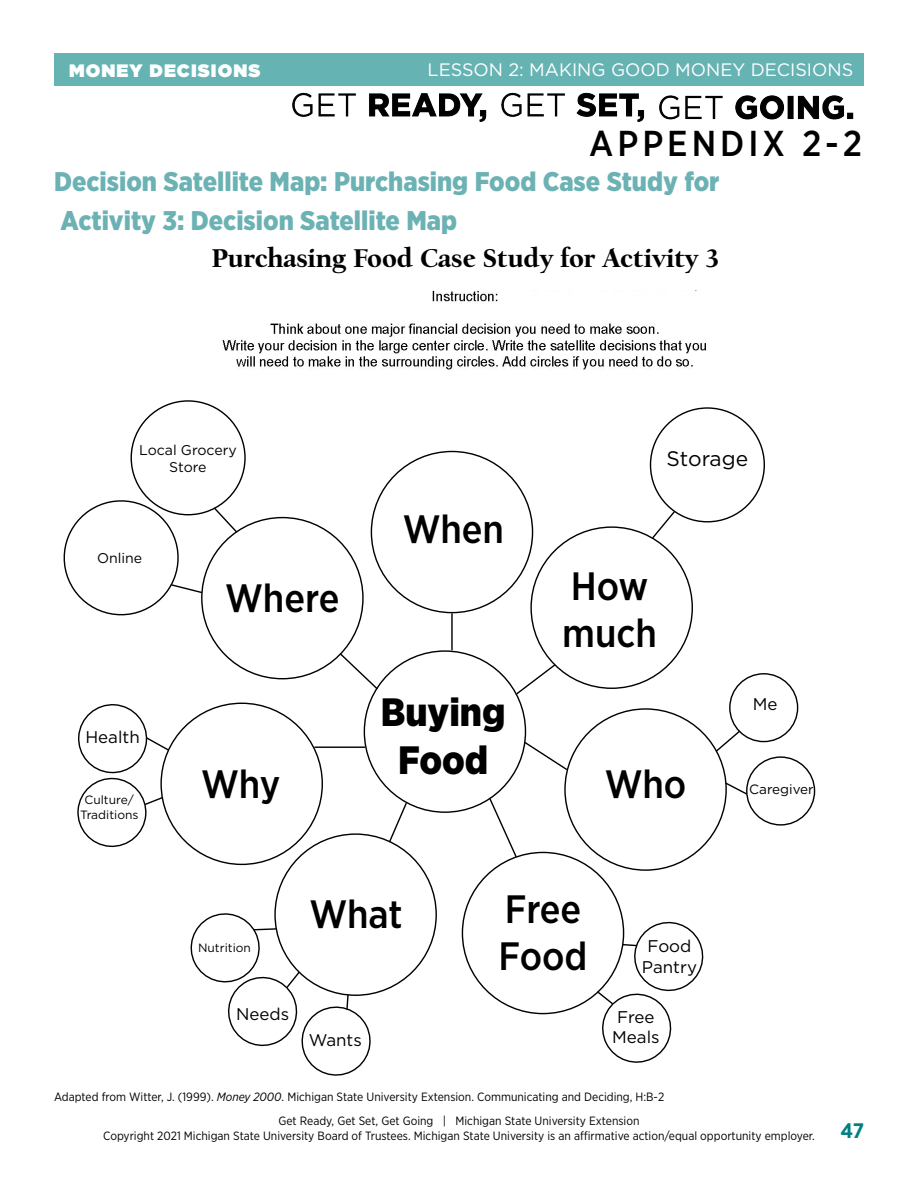
<style>
.page{position:relative;width:918px;height:1188px;background:#fff}
.page>*{position:absolute;margin:0;border:0;box-sizing:border-box;transform-origin:0 0}
.t1{font:500 39.45px/47.4px "Gotham Narrow";color:#000}
.t2{font:900 39.45px "Gotham Narrow";color:#000}
.t3{font:500 36px "Gotham Narrow";letter-spacing:.11em;color:#000}
.Subhead1{font:900 27px "Gotham Narrow";color:#6cb2b4}
.t4{font:900 26.85px "Californian FB";color:#000}
.t5{font:21px "Gotham";letter-spacing:-.005em;color:#000}
.t6{font:18px "Gotham";color:#fff}
.t7{font:900 18px "Gotham";letter-spacing:.06em;color:#fff}
.t8{font:16.95px "Gotham";color:#000}
.t9{font:14.1px/17px "Gotham";color:#000;text-align:center}
.t10{font:13.5px "Gotham";color:#000}
.t11{font:12px/14.4px "Gotham Narrow";color:#000}
.t12{font:12px "Gotham";color:#000}
.s1{font-style:italic}
.s2{font-weight:700;font-size:21px;color:#008183}
</style>
<div class="page">
<img style="left:292px;top:92px;width:562px;height:30px">
<div style="left:55px;top:53px;width:809px;height:33px;background:#66b3b4"></div>
<div style="left:729px;top:673px;width:69px;height:69px;border:1px solid #000;border-radius:50%"></div>
<div style="left:746px;top:756px;width:69px;height:70px;border:1px solid #000;border-radius:50%"></div>
<svg style="left:212px;top:506px;width:27px;height:28px"></svg>
<svg style="left:63px;top:493px;width:141px;height:127px"></svg>
<svg style="left:338px;top:652px;width:41px;height:39px"></svg>
<hr style="left:451px;top:613px;width:2px;height:37px;background:#000">
<svg style="left:515px;top:663px;width:42px;height:33px"></svg>
<svg style="left:714px;top:729px;width:28px;height:24px"></svg>
<svg style="left:725px;top:781px;width:24px;height:15px"></svg>
<svg style="left:523px;top:740px;width:46px;height:32px"></svg>
<svg style="left:488px;top:796px;width:30px;height:63px"></svg>
<svg style="left:388px;top:801px;width:20px;height:43px"></svg>
<hr style="left:314px;top:747px;width:51px;height:1px;background:#000">
<svg style="left:651px;top:510px;width:26px;height:30px"></svg>
<svg style="left:77px;top:704px;width:93px;height:144px"></svg>
<svg style="left:190px;top:909px;width:185px;height:167px"></svg>
<svg style="left:595px;top:918px;width:109px;height:145px"></svg>
<img style="left:222px;top:291px;width:484px;height:79px">
<p class="t7" style="left:69px;top:57px;width:193px">MONEY DECISIONS</p>
<p class="t6" style="left:428px;top:58px;width:427px">LESSON 2: MAKING GOOD MONEY DECISIONS</p>
<h2 class="t3" style="left:589px;top:120px;width:274px">APPENDIX 2-2</h2>
<h2 class="Subhead1" style="left:54px;top:163px;width:667px">Decision Satellite Map: Purchasing Food Case Study for</h2>
<h2 class="Subhead1" style="left:60px;top:203px;width:398px">Activity 3: Decision Satellite Map</h2>
<p class="t4" style="left:212px;top:242px;width:509px">Purchasing Food Case Study for Activity 3</p>
<p class="t9" style="left:139px;top:441px;width:99px">Local Grocery<br>Store</p>
<p class="t9" style="left:97px;top:550px;width:47px">Online</p>
<p class="t8" style="left:85px;top:726px;width:56px">Health</p>
<p class="t12" style="left:85px;top:792px;width:51px">Culture/</p>
<p class="t12" style="left:80px;top:807px;width:60px">Traditions</p>
<p class="t1" style="left:225px;top:574px;width:116px">Where</p>
<p class="t1" style="left:201px;top:760px;width:81px">Why</p>
<p class="t1" style="left:403px;top:505px;width:103px">When</p>
<p class="t2" style="left:381px;top:686px;width:126px">Buying</p>
<p class="t2" style="left:398px;top:734px;width:92px">Food</p>
<p class="t5" style="left:667px;top:445px;width:83px">Storage</p>
<p class="t1" style="left:562px;top:562px;width:96px">How much</p>
<p class="t8" style="left:753px;top:693px;width:26px">Me</p>
<p class="t1" style="left:605px;top:760px;width:83px">Who</p>
<p class="t10" style="left:749px;top:781px;width:66px">Caregiver</p>
<p class="t12" style="left:198px;top:940px;width:54px">Nutrition</p>
<p class="t1" style="left:309px;top:890px;width:95px">What</p>
<p class="t8" style="left:236px;top:1003px;width:55px">Needs</p>
<p class="t8" style="left:309px;top:1029px;width:55px">Wants</p>
<p class="t1" style="left:498px;top:885px;width:91px">Free<br>Food</p>
<p class="t8" style="left:648px;top:935px;width:45px">Food</p>
<p class="t8" style="left:642px;top:956px;width:57px">Pantry</p>
<p class="t8" style="left:617px;top:1006px;width:39px">Free</p>
<p class="t8" style="left:612px;top:1027px;width:49px">Meals</p>
<p class="t11" style="left:54px;top:1090px;width:612px">Adapted from Witter, J. (1999). <span class="s1">Money 2000</span>. Michigan State University Extension. Communicating and Deciding, H:B-2</p>
<p class="t11" style="left:103px;top:1114px;width:763px;text-indent:175px">Get Ready, Get Set, Get Going | Michigan State University Extension<br>Copyright 2021 Michigan State University Board of Trustees. Michigan State University is an affirmative action/equal opportunity employer. <span class="s2">47</span></p>
</div>
